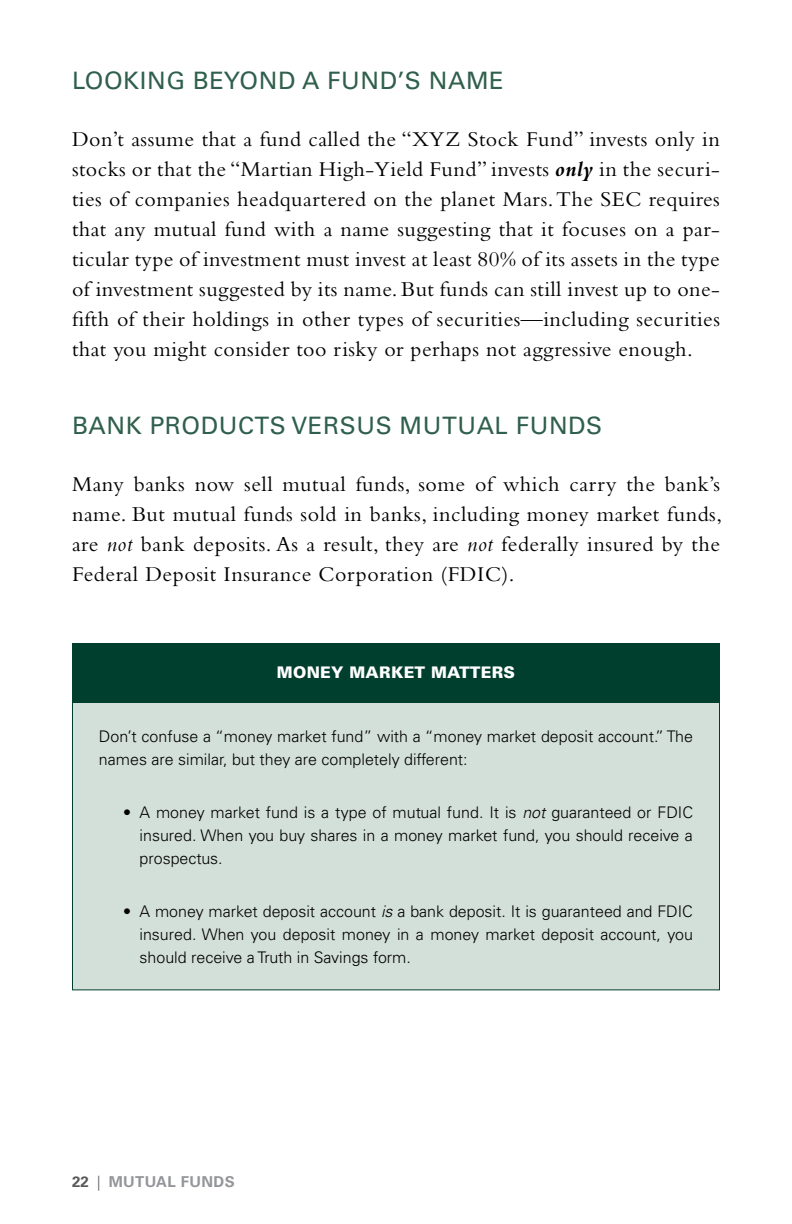
<style>
.page{position:relative;width:792px;height:1224px;background:#fff}
.page>*{position:absolute;margin:0;border:0;box-sizing:border-box;transform-origin:0 0}
.t1{font:24px "Univers LT Std";letter-spacing:.025em;color:#305f4d}
.Text{font:22px/30px "Bembo";letter-spacing:.02em;color:#000;text-align:justify}
.Box__Text{font:300 16px/23px "Univers LT Std";color:#000;text-align:justify}
.Box__Title{font:900 16px "Univers LT Std";letter-spacing:.015em;color:#fff}
.t2{font:700 15px "Univers LT Std";letter-spacing:.025em;color:#939598}
.s1{font-weight:700;font-style:italic}
.s2{font-style:italic}
.s3{color:#58595b}
.s4{font-weight:300;color:#58595b}
</style>
<div class="page">
<div style="left:72px;top:702px;width:648px;height:288px;background:#d3dfd9;border:1px solid #003f2d"></div>
<div style="left:72px;top:643px;width:648px;height:60px;background:#003f2d"></div>
<h2 class="t1" style="left:72px;top:67px;width:433px">LOOKING BEYOND A FUND’S NAME</h2>
<p class="Text" style="left:72px;top:124px;width:650px">Don’t assume that a fund called the “XYZ Stock Fund” invests only in stocks or that the “Martian High-Yield Fund” invests <span class="s1">only</span> in the securi&shy;ties of companies headquartered on the planet Mars. The SEC requires that any mutual fund with a name suggesting that it focuses on a par&shy;ticular type of investment must invest at least 80% of its assets in the type of investment suggested by its name. But funds can still invest up to one&shy;fifth of their holdings in other types of securities—including securities that you might consider too risky or perhaps not aggressive enough.</p>
<h2 class="t1" style="left:72px;top:412px;width:532px">BANK PRODUCTS VERSUS MUTUAL FUNDS</h2>
<p class="Text" style="left:72px;top:469px;width:652px">Many banks now sell mutual funds, some of which carry the bank’s name. But mutual funds sold in banks, including money market funds, are <span class="s2">not</span> bank deposits. As a result, they are <span class="s2">not</span> federally insured by the Federal Deposit Insurance Corporation (FDIC).</p>
<p class="Box__Title" style="left:277px;top:662px;width:240px">MONEY MARKET MATTERS</p>
<p class="Box__Text" style="left:99px;top:725px;width:596px">Don’t confuse a “money market fund” with a “money market deposit account.” The names are similar, but they are completely different:</p>
<p class="Box__Text" style="left:140px;top:801px;width:555px;text-indent:-17px">• A money market fund is a type of mutual fund. It is <span class="s2">not</span> guaranteed or FDIC insured. When you buy shares in a money market fund, you should receive a prospectus.</p>
<p class="Box__Text" style="left:140px;top:900px;width:555px;text-indent:-16px">• A money market deposit account <span class="s2">is</span> a bank deposit. It is guaranteed and FDIC insured. When you deposit money in a money market deposit account, you should receive a Truth in Savings form.</p>
<p class="t2" style="left:72px;top:1173px;width:164px"><span class="s3">22</span> <span class="s4">|</span> MUTUAL FUNDS</p>
</div>
